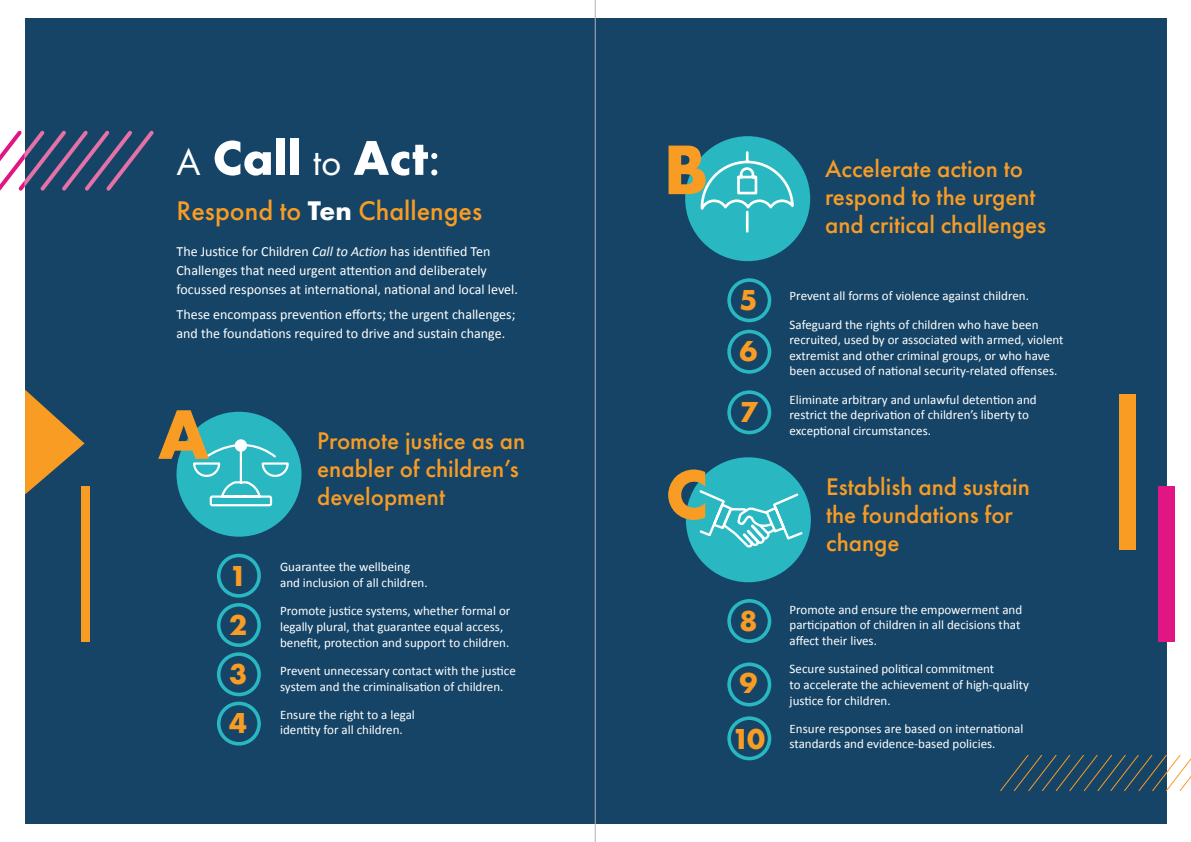
<style>
.page{position:relative;width:1191px;height:842px;background:#fff}
.page>*{position:absolute;margin:0;border:0;box-sizing:border-box;transform-origin:0 0}
.t1{font:700 72.8px "Futura PT";color:#f89c24}
.t2{font:700 50.7px "Futura PT";color:#fff}
.t3{font:700 30px/49px "Futura PT";color:#f89c24}
.t4{font:500 28px "Futura PT";color:#f89c24}
.t5{font:500 25px/28px "Futura PT";color:#f89c24}
.t6{font:14px/19px "Calibri";color:#fff}
.t7{font:13px/15.6px "Calibri";color:#fff}
.s1{font-weight:400;font-size:39px}
.s2{font-weight:500}
.s3{font-weight:700;color:#fff}
.s4{font-style:italic}
</style>
<div class="page">
<div style="left:25px;top:18px;width:1141px;height:805px;background:#154466"></div>
<div style="left:685px;top:136px;width:125px;height:125px;background:#29b7c1;border-radius:50%"></div>
<div style="left:176px;top:412px;width:125px;height:125px;background:#29b7c1;border-radius:50%"></div>
<svg style="left:1000px;top:754px;width:191px;height:38px"></svg>
<div style="left:81px;top:486px;width:8px;height:155px;background:#f89c24"></div>
<div style="left:1157px;top:486px;width:17px;height:155px;background:#e11584"></div>
<div style="left:1118px;top:394px;width:17px;height:156px;background:#f89c24"></div>
<svg style="left:25px;top:390px;width:60px;height:104px"></svg>
<svg style="left:0;top:131px;width:154px;height:60px"></svg>
<svg style="left:192px;top:431px;width:98px;height:76px"></svg>
<div style="left:686px;top:457px;width:125px;height:125px;background:#29b7c1;border-radius:50%"></div>
<svg style="left:699px;top:488px;width:105px;height:62px"></svg>
<svg style="left:699px;top:150px;width:96px;height:83px"></svg>
<div style="left:217px;top:554px;width:44px;height:44px;border:4px solid #29b7c1;border-radius:50%"></div>
<div style="left:217px;top:603px;width:44px;height:44px;border:4px solid #29b7c1;border-radius:50%"></div>
<div style="left:217px;top:652px;width:44px;height:44px;border:4px solid #29b7c1;border-radius:50%"></div>
<div style="left:217px;top:702px;width:44px;height:43px;border:4px solid #29b7c1;border-radius:50%"></div>
<div style="left:727px;top:278px;width:44px;height:44px;border:4px solid #29b7c1;border-radius:50%"></div>
<div style="left:727px;top:599px;width:44px;height:44px;border:4px solid #29b7c1;border-radius:50%"></div>
<div style="left:727px;top:330px;width:44px;height:44px;border:4px solid #29b7c1;border-radius:50%"></div>
<div style="left:727px;top:662px;width:44px;height:44px;border:4px solid #29b7c1;border-radius:50%"></div>
<div style="left:727px;top:390px;width:44px;height:44px;border:4px solid #29b7c1;border-radius:50%"></div>
<div style="left:727px;top:716px;width:44px;height:44px;border:4px solid #29b7c1;border-radius:50%"></div>
<hr style="left:595px;top:0;width:1px;height:842px;background:#b2b3b7">
<h2 class="t2" style="left:176px;top:125px;width:265px"><span class="s1">A</span> Call <span class="s1">to</span> Act<span class="s2">:</span></h2>
<h3 class="t4" style="left:176px;top:194px;width:307px">Respond to <span class="s3">Ten</span> Challenges</h3>
<p class="t6" style="left:176px;top:242px;width:343px">The Justice for Children <span class="s4">Call to Action</span> has identified Ten<br>Challenges that need urgent attention and deliberately focussed responses at international, national and local level.</p>
<p class="t6" style="left:176px;top:304px;width:340px">These encompass prevention efforts; the urgent challenges; and the foundations required to drive and sustain change.</p>
<h1 class="t1" style="left:158px;top:388px;width:53px">A</h1>
<h3 class="t3" style="left:229px;top:550px;width:19px;text-align:justify">1<br>2<br>3<br>4</h3>
<h3 class="t5" style="left:317px;top:427px;width:209px">Promote justice as an enabler of children’s development</h3>
<p class="t7" style="left:280px;top:559px;width:149px">Guarantee the wellbeing and inclusion of all children.</p>
<p class="t7" style="left:280px;top:603px;width:232px">Promote justice systems, whether formal or legally plural, that guarantee equal access, benefit, protection and support to children.</p>
<p class="t7" style="left:280px;top:662px;width:237px">Prevent unnecessary contact with the justice system and the criminalisation of children.</p>
<p class="t7" style="left:280px;top:706px;width:136px">Ensure the right to a legal identity for all children.</p>
<h1 class="t1" style="left:663px;top:123px;width:47px">B</h1>
<h1 class="t1" style="left:665px;top:448px;width:44px">C</h1>
<h3 class="t3" style="left:739px;top:274px;width:19px;line-height:51px">5<br>6</h3>
<h3 class="t3" style="left:739px;top:387px;width:19px">7</h3>
<h3 class="t3" style="left:739px;top:589px;width:19px;line-height:62px">8<br>9</h3>
<h3 class="t3" style="left:731px;top:714px;width:35px">10</h3>
<h3 class="t5" style="left:825px;top:155px;width:223px">Accelerate action to respond to the urgent and critical challenges</h3>
<p class="t7" style="left:789px;top:281px;width:250px;line-height:28.4px">Prevent all forms of violence against children.<br>Safeguard the rights of children who have been</p>
<p class="t7" style="left:789px;top:332px;width:275px">recruited, used by or associated with armed, violent extremist and other criminal groups, or who have been accused of national security-related offenses.</p>
<p class="t7" style="left:789px;top:391px;width:249px">Eliminate arbitrary and unlawful detention and restrict the deprivation of children’s liberty to exceptional circumstances.</p>
<h3 class="t5" style="left:826px;top:473px;width:205px">Establish and sustain the foundations for change</h3>
<p class="t7" style="left:789px;top:601px;width:234px">Promote and ensure the empowerment and participation of children in all decisions that affect their lives.</p>
<p class="t7" style="left:789px;top:661px;width:241px">Secure sustained political commitment<br>to accelerate the achievement of high-quality justice for children.</p>
<p class="t7" style="left:789px;top:720px;width:235px">Ensure responses are based on international standards and evidence-based policies.</p>
</div>
